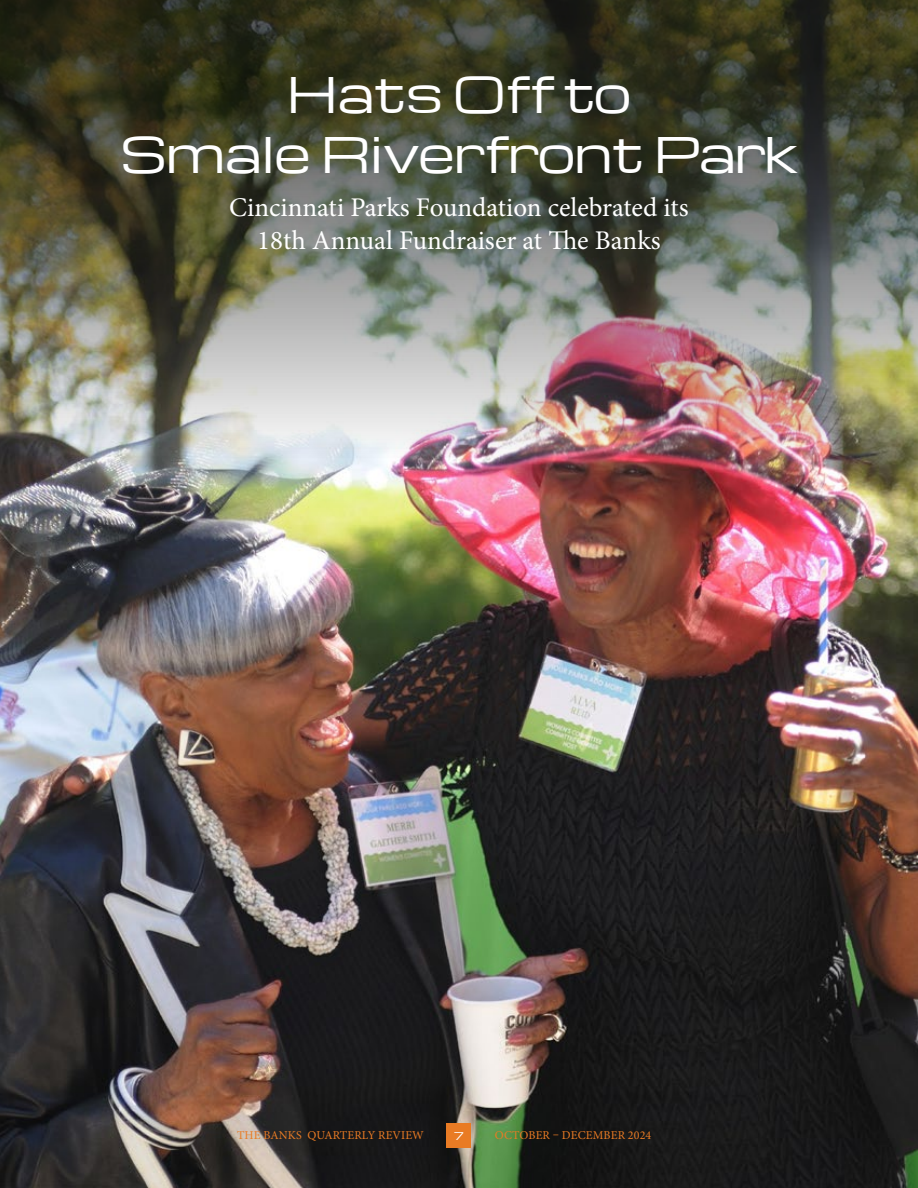
<style>
.page{position:relative;width:918px;height:1188px;background:#fff}
.page>*{position:absolute;margin:0;border:0;box-sizing:border-box;transform-origin:0 0}
.t1{font:48px/60px "Michroma";letter-spacing:-.01em;color:#fff;text-align:center}
.t2{font:27px/33px "Minion Pro";color:#fff;text-align:center}
.t3{font:12px "Minion Pro";letter-spacing:.01em;color:#e97b24}
.t4{font:10.5px "Michroma";color:#fff}
</style>
<div class="page">
<img style="left:0;top:459px;width:918px;height:729px">
<img style="left:0;top:0;width:918px;height:459px">
<div style="left:446px;top:1123px;width:25px;height:25px;background:#e97b24"></div>
<h1 class="t1" style="left:121px;top:66px;width:679px">Hats Off to<br>Smale Riverfront Park</h1>
<p class="t2" style="left:229px;top:191px;width:461px">Cincinnati Parks Foundation celebrated its<br>18th Annual Fundraiser at The Banks</p>
<p class="t3" style="left:237px;top:1127px;width:188px">THE BANKS QUARTERLY REVIEW</p>
<p class="t3" style="left:495px;top:1127px;width:158px">OCTOBER – DECEMBER 2024</p>
<p class="t4" style="left:454px;top:1130px;width:12px">7</p>
</div>
